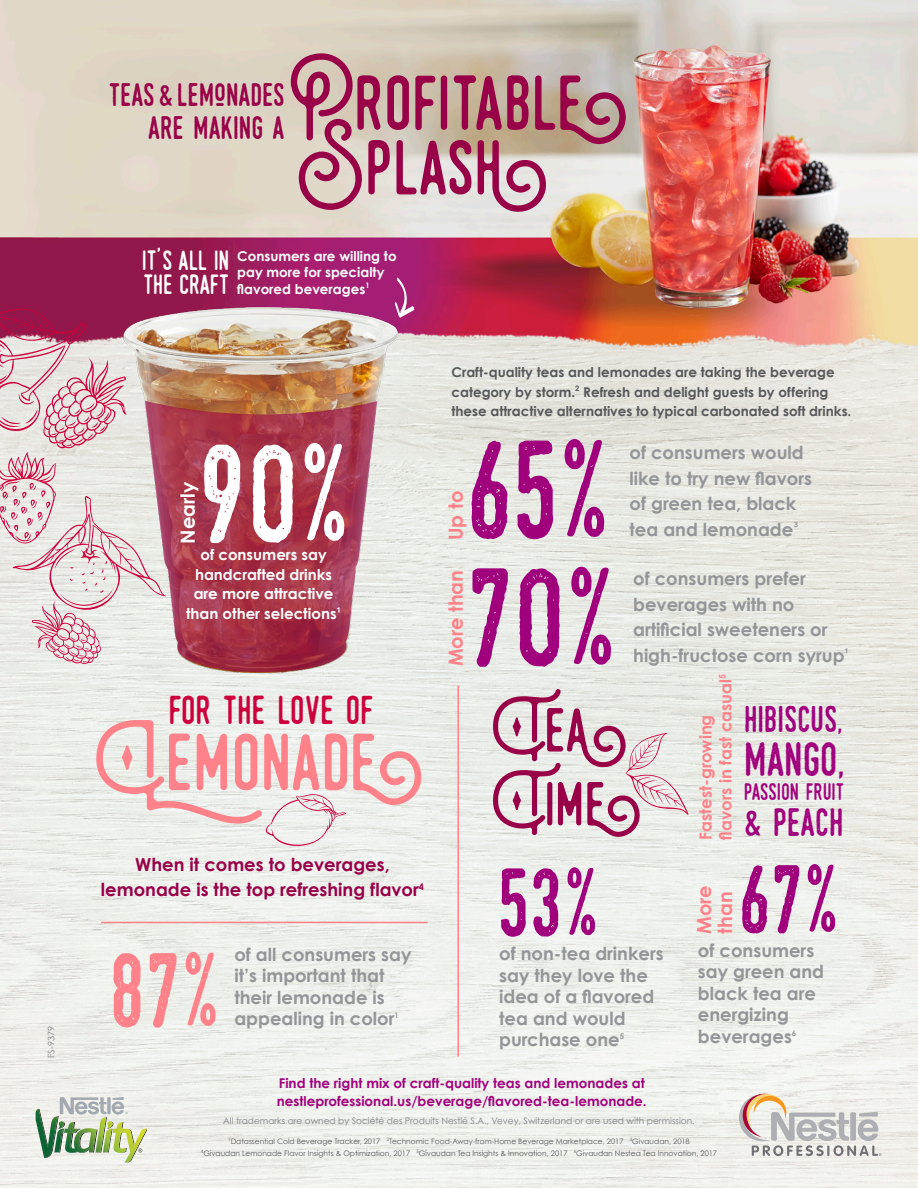
<style>
.page{position:relative;width:918px;height:1188px;background:#fff}
.page>*{position:absolute;margin:0;border:0;box-sizing:border-box;transform-origin:0 0}
.t1{font:135px "Monthoers Vintage 2.0";color:#a1007d}
.t2{font:135px "Monthoers Vintage 2.0";color:#fff}
.t3{font:102px "Monthoers Vintage 2.0";color:#ff8189}
.t4{font:93.6px "Monthoers Vintage 2.0";color:#a1007d}
.t5{font:78px "Monthoers 2.0 Clean";color:#ff8189}
.t6{font:75px "Monthoers 2.0 Clean";color:#980047}
.t7{font:60px "Monthoers 2.0 Clean";letter-spacing:-.015em;color:#980047}
.t8{font:46.5px "Monthoers Vintage 2.0";color:#a1007d}
.t9{font:39px "Monthoers 2.0 Clean";color:#ce003c}
.t10{font:38.25px "Monthoers Vintage 2.0";color:#a1007d}
.t11{font:36px "Monthoers Vintage 2.0";color:#a1007d}
.t12{font:31.5px/33px "Monthoers Vintage 2.0";color:#980047;text-align:right}
.t13{font:27px "Monthoers 2.0 Clean";color:#fff}
.t14{font:23.1px "Monthoers Vintage 2.0";color:#a1007d}
.t15{font:700 19.5px/21px "Century Gothic";color:#ff8189}
.t16{font:700 19.5px "Century Gothic";color:#fff}
.t17{font:700 18px/21.6px "Century Gothic";color:#939598}
.t18{font:700 18px/25.5px "Century Gothic";color:#980047;text-align:center}
.t19{font:700 16.5px/19.8px "Century Gothic";color:#ff8189}
.t20{font:700 15px/19.5px "Century Gothic";color:#fff;text-align:center}
.t21{font:700 13.5px/19.5px "Century Gothic";color:#57585a}
.t22{font:700 13.5px "Century Gothic";color:#a1007d}
.t23{font:700 13.5px/16.5px "Century Gothic";color:#fff}
.t24{font:9px "Century Gothic";color:#808285}
.t25{font:700 7.8px "Century Gothic";color:#939598}
.t26{font:7.5px "Century Gothic";color:#57585a}
.t27{font:700 7.5px "Century Gothic";color:#939598}
.s1{font-family:"Circular Std";font-weight:400}
</style>
<div class="page">
<img style="left:0;top:385px;width:918px;height:803px">
<img style="left:0;top:0;width:918px;height:385px">
<svg style="left:739px;top:1094px;width:143px;height:62px"></svg>
<img style="left:36px;top:1097px;width:111px;height:65px">
<hr style="left:101px;top:922px;width:327px;height:1px;background:#ff8189">
<svg style="left:0;top:300px;width:166px;height:365px;background:#dcb8bf"></svg>
<img style="left:123px;top:305px;width:285px;height:377px">
<svg style="left:145px;top:401px;width:232px;height:273px;background:#b25564"></svg>
<hr style="left:458px;top:686px;width:1px;height:371px;background:#ff8189">
<svg style="left:265px;top:792px;width:81px;height:58px"></svg>
<svg style="left:395px;top:276px;width:20px;height:42px"></svg>
<svg style="left:625px;top:733px;width:64px;height:82px;background:#e7d7d7"></svg>
<p class="t24" style="left:46px;top:1058px;width:33px;rotate:-90deg">FS-9379</p>
<p class="t6" style="left:289px;top:60px;width:341px">Profitable</p>
<p class="t12" style="left:109px;top:78px;width:178px">TEAS &amp; LEMONADES<br>ARE MAKING A</p>
<p class="t6" style="left:296px;top:125px;width:253px">Splash</p>
<p class="t13" style="left:142px;top:245px;width:89px">it's all in</p>
<p class="t13" style="left:143px;top:269px;width:88px">the craft</p>
<p class="t23" style="left:237px;top:247px;width:161px">Consumers are willing to</p>
<p class="t23" style="left:237px;top:264px;width:149px">pay more for specialty flavored beverages<sup>1</sup></p>
<p class="t2" style="left:198px;top:417px;width:154px">90%</p>
<p class="t20" style="left:186px;top:545px;width:157px">of consumers say handcrafted drinks are more attractive than other selections<span class="s1">1</span></p>
<p class="t16" style="left:176px;top:544px;width:64px;rotate:-90deg">Nearly</p>
<p class="t9" style="left:168px;top:687px;width:206px">for the love of</p>
<p class="t5" style="left:95px;top:718px;width:331px">Lemonade</p>
<p class="t18" style="left:101px;top:851px;width:324px">When it comes to beverages, lemonade is the top refreshing flavor<sup>4</sup></p>
<p class="t21" style="left:452px;top:362px;width:401px">Craft-quality teas and lemonades are taking the beverage category by storm.<sup>2</sup> Refresh and delight guests by offering these attractive alternatives to typical carbonated soft drinks.</p>
<p class="t1" style="left:465px;top:413px;width:146px">65%</p>
<p class="t1" style="left:466px;top:541px;width:153px">70%</p>
<p class="t15" style="left:445px;top:540px;width:51px;rotate:-90deg">Up to</p>
<p class="t15" style="left:445px;top:666px;width:98px;rotate:-90deg">More than</p>
<p class="t17" style="left:630px;top:440px;width:184px;line-height:25.5px">of consumers would like to try new flavors of green tea, black tea and lemonade<sup>3</sup></p>
<p class="t17" style="left:633px;top:565px;width:217px;line-height:25.5px">of consumers prefer beverages with no artificial sweeteners or high-fructose corn syrup<sup>1</sup></p>
<p class="t7" style="left:492px;top:696px;width:136px">Tea</p>
<p class="t7" style="left:492px;top:770px;width:151px">Time</p>
<p class="t4" style="left:497px;top:849px;width:103px">53%</p>
<p class="t19" style="left:695px;top:840px;width:167px;rotate:-90deg">Fastest-growing flavors in fast casual<sup>5</sup></p>
<p class="t15" style="left:693px;top:934px;width:50px;rotate:-90deg">More than</p>
<p class="t11" style="left:744px;top:699px;width:101px">HIBISCUS,</p>
<p class="t8" style="left:744px;top:733px;width:103px">MANGO,</p>
<p class="t14" style="left:744px;top:778px;width:102px">PASSION FRUIT</p>
<p class="t10" style="left:744px;top:800px;width:101px">&amp; PEACH</p>
<p class="t4" style="left:738px;top:846px;width:103px">67%</p>
<p class="t3" style="left:109px;top:933px;width:113px">87%</p>
<p class="t17" style="left:499px;top:942px;width:166px">of non-tea drinkers say they love the idea of a flavored tea and would purchase one</p>
<p class="t17" style="left:234px;top:943px;width:179px">of all consumers say it’s important that their lemonade is appealing in color</p>
<p class="t27" style="left:395px;top:1011px;width:6px">1</p>
<p class="t25" style="left:620px;top:1031px;width:6px">5</p>
<p class="t22" style="left:279px;top:1075px;width:367px">Find the right mix of craft-quality teas and lemonades at</p>
<p class="t22" style="left:277px;top:1093px;width:371px">nestleprofessional.us/beverage/flavored-tea-lemonade.</p>
<p class="t17" style="left:698px;top:939px;width:128px">of consumers say green and black tea are energizing beverages</p>
<p class="t25" style="left:792px;top:1028px;width:6px">6</p>
<p class="t24" style="left:223px;top:1116px;width:473px">All trademarks are owned by Société des Produits Nestlé S.A., Vevey, Switzerland or are used with permission.</p>
<p class="t26" style="left:228px;top:1137px;width:463px"><sup>1</sup>Datassential Cold Beverage Tracker, 2017 <sup>2</sup>Technomic Food-Away-from-Home Beverage Marketplace, 2017 <sup>3</sup>Givaudan, 2018</p>
<p class="t26" style="left:201px;top:1149px;width:518px"><sup>4</sup>Givaudan Lemonade Flavor Insights &amp; Optimization, 2017 <sup>5</sup>Givaudan Tea Insights &amp; Innovation, 2017 <sup>6</sup>Givaudan Nestea Tea Innovation, 2017</p>
</div>
